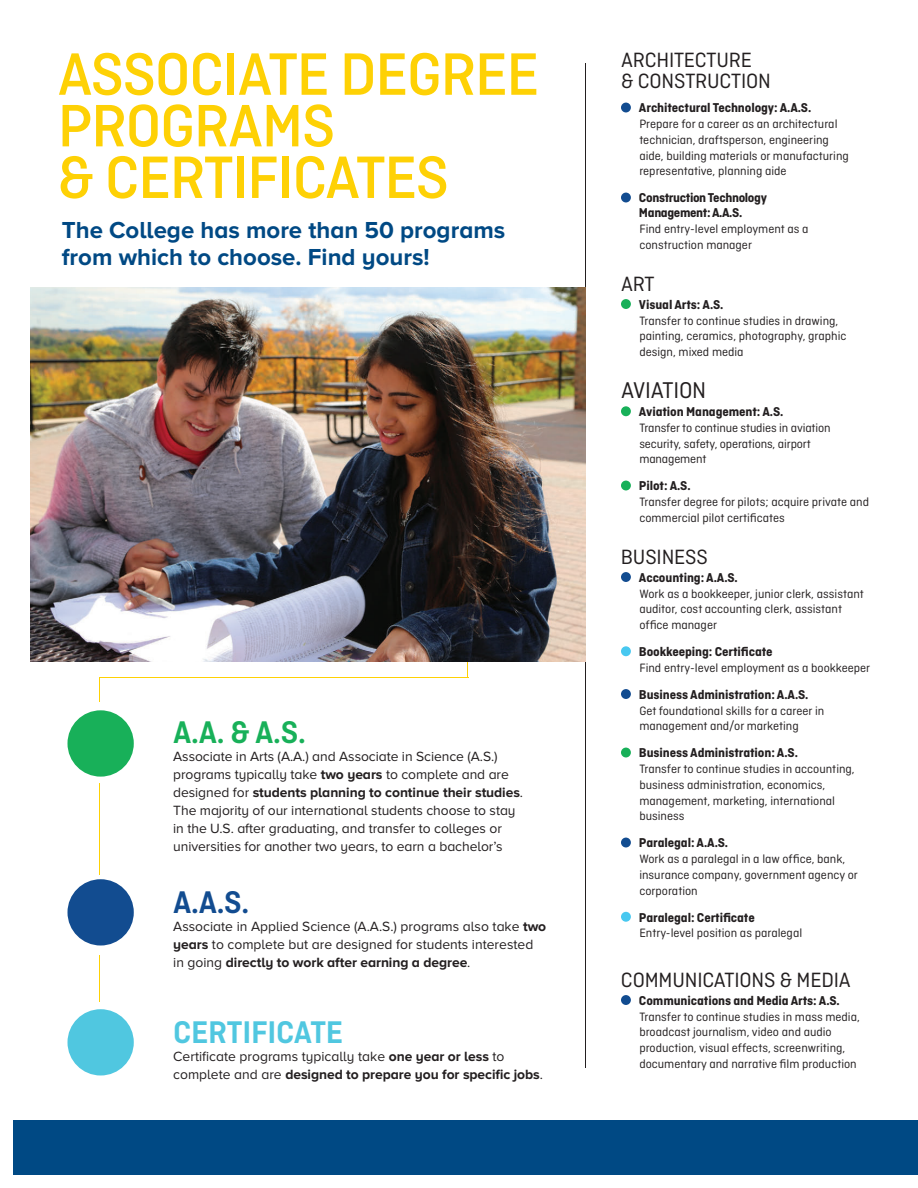
<style>
.page{position:relative;width:918px;height:1188px;background:#fff}
.page>*{position:absolute;margin:0;border:0;box-sizing:border-box;transform-origin:0 0}
.t1{font:500 63px/51.6px "Ciutadella";letter-spacing:-.02em;color:#fed105}
.t2{font:600 33px "Ciutadella";letter-spacing:-.01em;color:#50c7e0}
.t3{font:600 33px "Ciutadella";color:#18b059}
.t4{font:600 33px "Ciutadella";color:#124c90}
.t5{font:700 24px/27px "Proxima Nova A";color:#004984}
.t6{font:24px "Ciutadella";letter-spacing:-.01em;color:#231f20}
.t7{font:21.75px/21px "Ciutadella";letter-spacing:-.01em;color:#231f20}
.t8{font:13.8px/18px "Proxima Nova A";letter-spacing:-.005em;color:#231f20}
.t9{font:700 13.5px "Ciutadella";letter-spacing:-.01em;color:#231f20}
.t10{font:700 13.5px/15px "Ciutadella";letter-spacing:-.03em;color:#231f20}
.t11{font:12.75px/15.8px "Ciutadella Rounded Regular 2";color:#231f20}
.s1{font-weight:700}
</style>
<div class="page">
<div style="left:14px;top:1120px;width:904px;height:54px;background:#004984"></div>
<div style="left:621px;top:103px;width:10px;height:9px;background:#124c90;border-radius:50%"></div>
<div style="left:621px;top:193px;width:10px;height:9px;background:#124c90;border-radius:50%"></div>
<div style="left:621px;top:299px;width:10px;height:10px;background:#18b059;border-radius:50%"></div>
<div style="left:621px;top:406px;width:10px;height:10px;background:#18b059;border-radius:50%"></div>
<div style="left:621px;top:481px;width:10px;height:9px;background:#18b059;border-radius:50%"></div>
<div style="left:621px;top:572px;width:10px;height:10px;background:#124c90;border-radius:50%"></div>
<div style="left:621px;top:646px;width:10px;height:10px;background:#48c8f0;border-radius:50%"></div>
<div style="left:621px;top:689px;width:10px;height:10px;background:#124c90;border-radius:50%"></div>
<div style="left:621px;top:748px;width:10px;height:9px;background:#18b059;border-radius:50%"></div>
<div style="left:621px;top:838px;width:10px;height:9px;background:#124c90;border-radius:50%"></div>
<div style="left:621px;top:912px;width:10px;height:10px;background:#48c8f0;border-radius:50%"></div>
<div style="left:621px;top:995px;width:10px;height:10px;background:#124c90;border-radius:50%"></div>
<hr style="left:585px;top:63px;width:1px;height:1005px;background:#231f20">
<div style="left:67px;top:710px;width:67px;height:67px;background:#18b059;border-radius:50%"></div>
<div style="left:67px;top:1009px;width:67px;height:67px;background:#50c7e0;border-radius:50%"></div>
<div style="left:67px;top:879px;width:67px;height:67px;background:#124c90;border-radius:50%"></div>
<hr style="left:99px;top:955px;width:1px;height:47px;background:#fed105">
<hr style="left:100px;top:677px;width:369px;height:1px;background:#fed105">
<svg style="left:99px;top:677px;width:1px;height:25px"></svg>
<hr style="left:467px;top:304px;width:1px;height:373px;background:#fed105">
<hr style="left:99px;top:784px;width:1px;height:91px;background:#fed105">
<img style="left:30px;top:287px;width:556px;height:375px">
<h1 class="t1" style="left:58px;top:48px;width:483px">ASSOCIATE DEGREE<br>PROGRAMS<br>&amp; CERTIFICATES</h1>
<h3 class="t5" style="left:62px;top:216px;width:445px">The College has more than 50 programs from which to choose. Find yours!</h3>
<h2 class="t3" style="left:173px;top:713px;width:134px">A.A. &amp; A.S.</h2>
<p class="t8" style="left:173px;top:747px;width:351px">Associate in Arts (A.A.) and Associate in Science (A.S.) programs typically take <span class="s1">two years</span> to complete and are designed for <span class="s1">students planning to continue their studies</span>.<br>The majority of our international students choose to stay in the U.S. after graduating, and transfer to colleges or universities for another two years, to earn a bachelor’s</p>
<h2 class="t4" style="left:173px;top:884px;width:78px">A.A.S.</h2>
<p class="t8" style="left:173px;top:917px;width:375px">Associate in Applied Science (A.A.S.) programs also take <span class="s1">two years</span> to complete but are designed for students interested in going <span class="s1">directly to work after earning a degree</span>.</p>
<h2 class="t2" style="left:173px;top:1013px;width:172px">CERTIFICATE</h2>
<p class="t8" style="left:173px;top:1047px;width:371px">Certificate programs typically take <span class="s1">one year or less</span> to complete and are <span class="s1">designed to prepare you for specific jobs</span>.</p>
<h3 class="t7" style="left:621px;top:50px;width:152px">ARCHITECTURE<br>&amp; CONSTRUCTION</h3>
<p class="t9" style="left:639px;top:100px;width:174px">Architectural Technology: A.A.S.</p>
<p class="t11" style="left:639px;top:116px;width:211px">Prepare for a career as an architectural technician, draftsperson, engineering aide, building materials or manufacturing representative, planning aide</p>
<p class="t10" style="left:639px;top:191px;width:129px">Construction Technology<br>Management: A.A.S.</p>
<p class="t11" style="left:639px;top:221px;width:171px">Find entry-level employment as a construction manager</p>
<h3 class="t7" style="left:621px;top:273px;width:35px">ART</h3>
<p class="t9" style="left:639px;top:297px;width:86px">Visual Arts: A.S.</p>
<p class="t11" style="left:639px;top:313px;width:209px">Transfer to continue studies in drawing, painting, ceramics, photography, graphic design, mixed media</p>
<h3 class="t6" style="left:621px;top:377px;width:87px">AVIATION</h3>
<p class="t9" style="left:639px;top:404px;width:146px">Aviation Management: A.S.</p>
<p class="t11" style="left:639px;top:420px;width:193px">Transfer to continue studies in aviation security, safety, operations, airport management</p>
<p class="t9" style="left:639px;top:478px;width:53px">Pilot: A.S.</p>
<p class="t11" style="left:639px;top:494px;width:231px">Transfer degree for pilots; acquire private and commercial pilot certificates</p>
<h3 class="t7" style="left:621px;top:546px;width:88px">BUSINESS</h3>
<p class="t9" style="left:639px;top:570px;width:100px">Accounting: A.A.S.</p>
<p class="t11" style="left:639px;top:586px;width:226px">Work as a bookkeeper, junior clerk, assistant auditor, cost accounting clerk, assistant office manager</p>
<p class="t9" style="left:639px;top:644px;width:135px">Bookkeeping: Certificate</p>
<p class="t11" style="left:639px;top:660px;width:232px">Find entry-level employment as a bookkeeper</p>
<p class="t9" style="left:639px;top:687px;width:171px">Business Administration: A.A.S.</p>
<p class="t11" style="left:639px;top:703px;width:186px">Get foundational skills for a career in management and/or marketing</p>
<p class="t9" style="left:639px;top:745px;width:160px">Business Administration: A.S.</p>
<p class="t11" style="left:639px;top:761px;width:217px">Transfer to continue studies in accounting, business administration, economics, management, marketing, international business</p>
<p class="t9" style="left:639px;top:835px;width:91px">Paralegal: A.A.S.</p>
<p class="t11" style="left:639px;top:851px;width:220px">Work as a paralegal in a law office, bank, insurance company, government agency or corporation</p>
<p class="t9" style="left:639px;top:909px;width:117px">Paralegal: Certificate</p>
<p class="t11" style="left:639px;top:925px;width:164px">Entry-level position as paralegal</p>
<h3 class="t7" style="left:621px;top:969px;width:231px">COMMUNICATIONS &amp; MEDIA</h3>
<p class="t9" style="left:639px;top:993px;width:202px">Communications and Media Arts: A.S.</p>
<p class="t11" style="left:639px;top:1009px;width:222px">Transfer to continue studies in mass media, broadcast journalism, video and audio production, visual effects, screenwriting, documentary and narrative film production</p>
</div>
